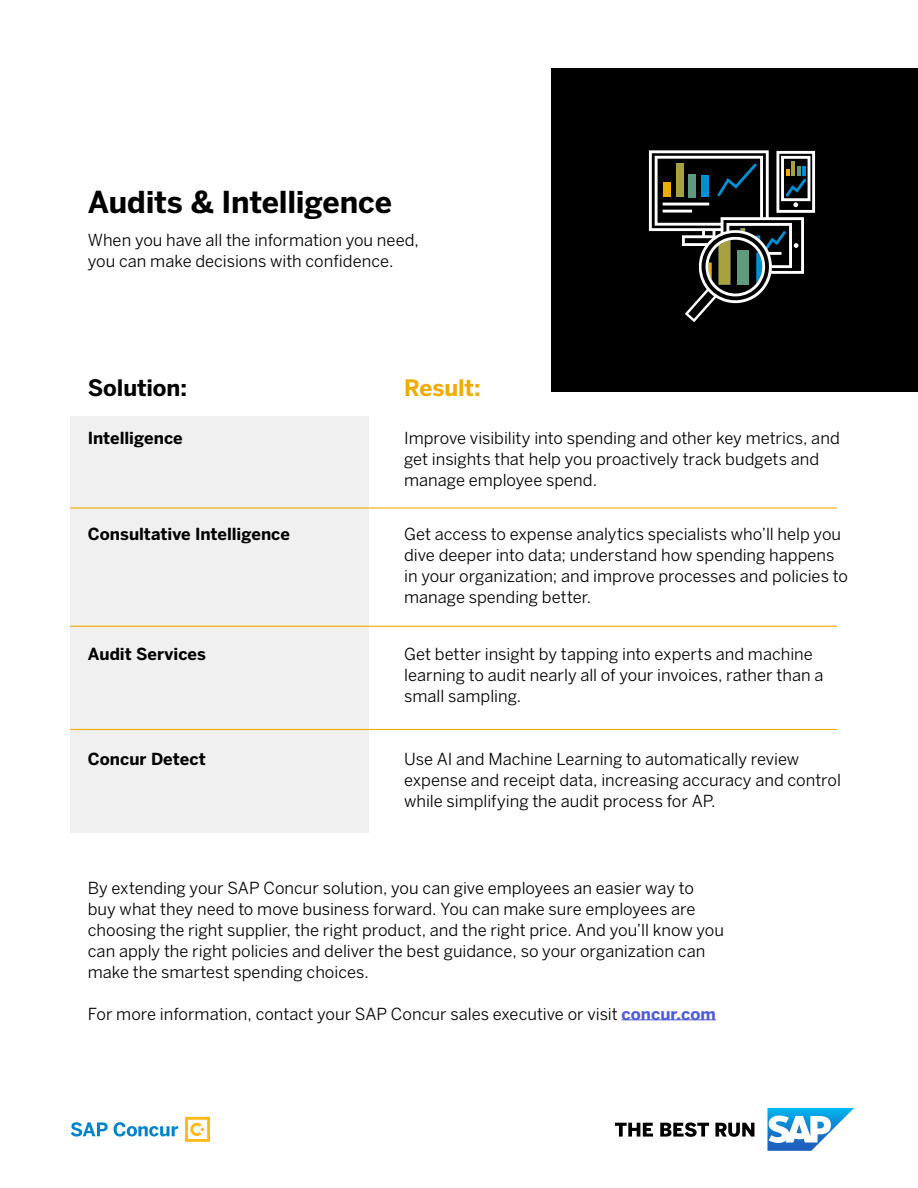
<style>
.page{position:relative;width:918px;height:1188px;background:#fff}
.page>*{position:absolute;margin:0;border:0;box-sizing:border-box;transform-origin:0 0}
.t1{font:700 30px "Benton Sans";letter-spacing:-.01em;color:#000}
.t2{font:700 22.5px "Benton Sans";letter-spacing:-.005em;color:#000}
.t3{font:700 22.5px "Benton Sans";letter-spacing:-.005em;color:#f0ab00}
.t4{font:16.5px/21px "Benton Sans";color:#000}
.t5{font:700 16.5px "Benton Sans";color:#000}
.s1{font-weight:700;color:#4f5cd6}
</style>
<div class="page">
<div style="left:551px;top:68px;width:367px;height:324px;background:#000"></div>
<div style="left:70px;top:416px;width:298px;height:417px;background:#f0f0f0"></div>
<hr style="left:622px;top:1020px;width:94px;height:1px;background:#4f5cd6">
<hr style="left:70px;top:507px;width:767px;height:2px;background:#f0ab00">
<hr style="left:70px;top:626px;width:767px;height:1px;background:#f0ab00">
<hr style="left:70px;top:729px;width:767px;height:1px;background:#f0ab00">
<svg style="left:615px;top:1122px;width:139px;height:15px"></svg>
<svg style="left:767px;top:1108px;width:87px;height:43px"></svg>
<svg style="left:71px;top:1122px;width:107px;height:15px"></svg>
<svg style="left:185px;top:1117px;width:25px;height:25px"></svg>
<svg style="left:649px;top:150px;width:166px;height:172px"></svg>
<h1 class="t1" style="left:88px;top:183px;width:306px">Audits &amp; Intelligence</h1>
<p class="t4" style="left:88px;top:229px;width:333px">When you have all the information you need, you can make decisions with confidence.</p>
<h2 class="t2" style="left:88px;top:374px;width:101px">Solution:</h2>
<p class="t5" style="left:88px;top:427px;width:96px">Intelligence</p>
<p class="t5" style="left:88px;top:523px;width:204px">Consultative Intelligence</p>
<h2 class="t3" style="left:404px;top:374px;width:78px">Result:</h2>
<p class="t4" style="left:404px;top:427px;width:437px">Improve visibility into spending and other key metrics, and get insights that help you proactively track budgets and manage employee spend.</p>
<p class="t4" style="left:404px;top:523px;width:445px">Get access to expense analytics specialists who’ll help you dive deeper into data; understand how spending happens in your organization; and improve processes and policies to manage spending better.</p>
<p class="t5" style="left:88px;top:643px;width:120px">Audit Services</p>
<p class="t4" style="left:404px;top:643px;width:421px">Get better insight by tapping into experts and machine learning to audit nearly all of your invoices, rather than a small sampling.</p>
<p class="t5" style="left:88px;top:748px;width:120px">Concur Detect</p>
<p class="t4" style="left:404px;top:748px;width:438px">Use AI and Machine Learning to automatically review expense and receipt data, increasing accuracy and control while simplifying the audit process for AP.</p>
<p class="t4" style="left:88px;top:877px;width:638px">By extending your SAP Concur solution, you can give employees an easier way to buy what they need to move business forward. You can make sure employees are choosing the right supplier, the right product, and the right price. And you’ll know you can apply the right policies and deliver the best guidance, so your organization can make the smartest spending choices.</p>
<p class="t4" style="left:88px;top:1003px;width:630px">For more information, contact your SAP Concur sales executive or visit <span class="s1">concur.com</span></p>
</div>
